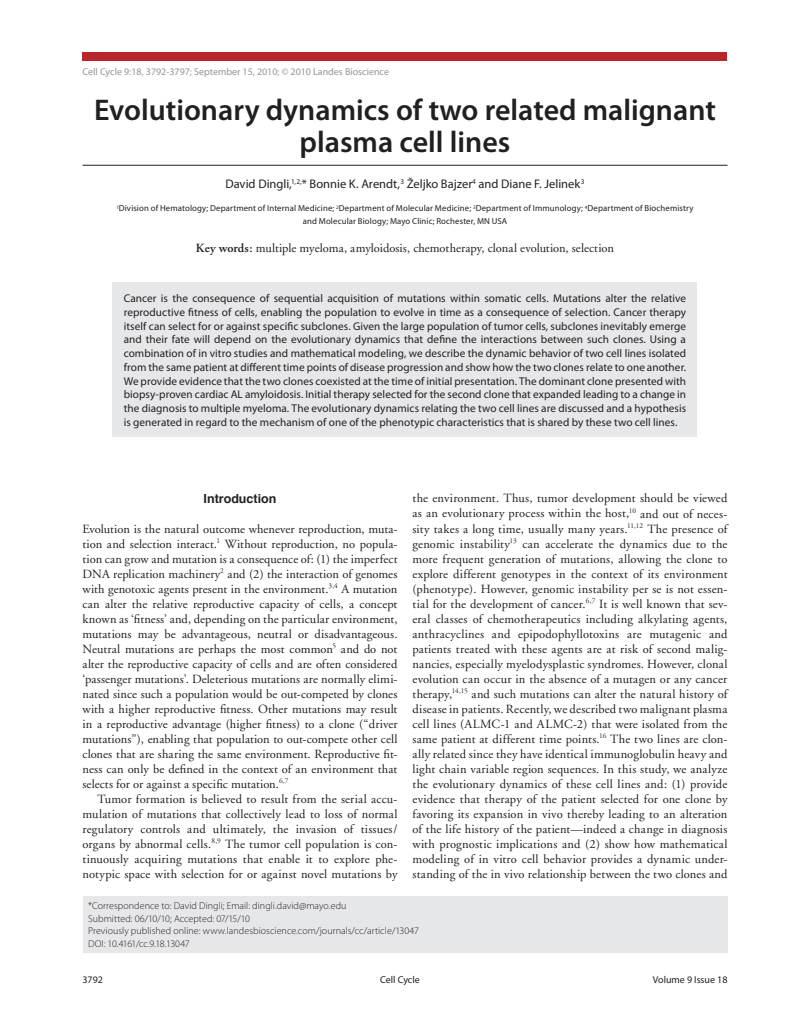
<style>
.page{position:relative;width:810px;height:1035px;background:#fff}
.page>*{position:absolute;margin:0;border:0;box-sizing:border-box;transform-origin:0 0}
.t1{font:600 30px/32.5px "Myriad Pro";color:#231f20;text-align:center}
.t2{font:12.5px/15px "Adobe Garamond";letter-spacing:.005em;color:#231f20;text-align:justify}
.t3{font:12.5px "Myriad Pro";color:#231f20}
.t4{font:700 12.5px "Helvetica";color:#231f20}
.t5{font:11.25px/13.8px "Myriad Pro";color:#231f20;text-align:justify}
.t6{font:300 10px/12.5px "Myriad Pro";color:#231f20}
.t7{font:10px "Myriad Pro";color:#939598}
.t8{font:10px "Myriad Pro";color:#231f20}
.t9{font:8.75px/12.5px "Myriad Pro";letter-spacing:.015em;color:#231f20;text-align:center}
.s1{font-weight:600}
</style>
<div class="page">
<div style="left:82px;top:52px;width:646px;height:9px;background:#b7262b"></div>
<div style="left:83px;top:896px;width:644px;height:56px;background:#e6e7e9"></div>
<div style="left:112px;top:282px;width:586px;height:155px;background:#e6e7e9"></div>
<hr style="left:83px;top:165px;width:644px;height:1px;background:#231f20">
<p class="t7" style="left:82px;top:65px;width:308px">Cell Cycle 9:18, 3792-3797; September 15, 2010; © 2010 Landes Bioscience</p>
<h1 class="t1" style="left:94px;top:93px;width:623px">Evolutionary dynamics of two related malignant plasma cell lines</h1>
<p class="t3" style="left:226px;top:176px;width:360px">David Dingli,<sup>1,2,</sup>* Bonnie K. Arendt,<sup>3</sup> Željko Bajzer<sup>4</sup> and Diane F. Jelinek<sup>3</sup></p>
<p class="t9" style="left:116px;top:202px;width:579px"><sup>1</sup>Division of Hematology; Department of Internal Medicine; <sup>2</sup>Department of Molecular Medicine; <sup>3</sup>Department of Immunology; <sup>4</sup>Department of Biochemistry and Molecular Biology; Mayo Clinic; Rochester, MN USA</p>
<p class="t2" style="left:196px;top:241px;width:420px"><span class="s1">Key words:</span> multiple myeloma, amyloidosis, chemotherapy, clonal evolution, selection</p>
<p class="t5" style="left:124px;top:291px;width:564px">Cancer is the consequence of sequential acquisition of mutations within somatic cells. Mutations alter the relative reproductive fitness of cells, enabling the population to evolve in time as a consequence of selection. Cancer therapy itself can select for or against specific subclones. Given the large population of tumor cells, subclones inevitably emerge and their fate will depend on the evolutionary dynamics that define the interactions between such clones. Using a combination of in vitro studies and mathematical modeling, we describe the dynamic behavior of two cell lines isolated from the same patient at different time points of disease progression and show how the two clones relate to one another.<br>We provide evidence that the two clones coexisted at the time of initial presentation. The dominant clone presented with biopsy-proven cardiac AL amyloidosis. Initial therapy selected for the second clone that expanded leading to a change in the diagnosis to multiple myeloma. The evolutionary dynamics relating the two cell lines are discussed and a hypothesis is generated in regard to the mechanism of one of the phenotypic characteristics that is shared by these two cell lines.</p>
<p class="t4" style="left:204px;top:488px;width:74px">Introduction</p>
<p class="t2" style="left:83px;top:521px;width:317px">Evolution is the natural outcome whenever reproduction, muta&shy;tion and selection interact.<sup>1</sup> Without reproduction, no popula&shy;tion can grow and mutation is a consequence of: (1) the imperfect DNA replication machinery<sup>2</sup> and (2) the interaction of genomes with genotoxic agents present in the environment.<sup>3,4</sup> A mutation can alter the relative reproductive capacity of cells, a concept known as ‘fitness’ and, depending on the particular environment, mutations may be advantageous, neutral or disadvantageous.<br>Neutral mutations are perhaps the most common<sup>5</sup> and do not alter the reproductive capacity of cells and are often considered ‘passenger mutations’. Deleterious mutations are normally elimi&shy;nated since such a population would be out-competed by clones with a higher reproductive fitness. Other mutations may result in a reproductive advantage (higher fitness) to a clone (“driver mutations”), enabling that population to out-compete other cell clones that are sharing the same environment. Reproductive fit&shy;ness can only be defined in the context of an environment that selects for or against a specific mutation.<sup>6,7</sup></p>
<p class="t2" style="left:83px;top:791px;width:317px;text-indent:15px">Tumor formation is believed to result from the serial accu&shy;mulation of mutations that collectively lead to loss of normal regulatory controls and ultimately, the invasion of tissues/ organs by abnormal cells.<sup>8,9</sup> The tumor cell population is con&shy;tinuously acquiring mutations that enable it to explore phe&shy;notypic space with selection for or against novel mutations by</p>
<p class="t2" style="left:412px;top:491px;width:317px">the environment. Thus, tumor development should be viewed as an evolutionary process within the host,<sup>10</sup> and out of neces&shy;sity takes a long time, usually many years.<sup>11,12</sup> The presence of genomic instability<sup>13</sup> can accelerate the dynamics due to the more frequent generation of mutations, allowing the clone to explore different genotypes in the context of its environment (phenotype). However, genomic instability per se is not essen&shy;tial for the development of cancer.<sup>6,7</sup> It is well known that sev&shy;eral classes of chemotherapeutics including alkylating agents, anthracyclines and epipodophyllotoxins are mutagenic and patients treated with these agents are at risk of second malig&shy;nancies, especially myelodysplastic syndromes. However, clonal evolution can occur in the absence of a mutagen or any cancer therapy,<sup>14,15</sup> and such mutations can alter the natural history of disease in patients. Recently, we described two malignant plasma cell lines (ALMC-1 and ALMC-2) that were isolated from the same patient at different time points.<sup>16</sup> The two lines are clon&shy;ally related since they have identical immunoglobulin heavy and light chain variable region sequences. In this study, we analyze the evolutionary dynamics of these cell lines and: (1) provide evidence that therapy of the patient selected for one clone by favoring its expansion in vivo thereby leading to an alteration of the life history of the patient—indeed a change in diagnosis with prognostic implications and (2) show how mathematical modeling of in vitro cell behavior provides a dynamic under&shy;standing of the in vivo relationship between the two clones and</p>
<p class="t6" style="left:88px;top:900px;width:332px">*Correspondence to: David Dingli; Email: dingli.david@mayo.edu<br>Submitted: 06/10/10; Accepted: 07/15/10<br>Previously published online: www.landesbioscience.com/journals/cc/article/13047<br>DOI: 10.4161/cc.9.18.13047</p>
<p class="t8" style="left:82px;top:973px;width:22px">3792</p>
<p class="t8" style="left:380px;top:973px;width:41px">Cell Cycle</p>
<p class="t8" style="left:653px;top:973px;width:76px">Volume 9 Issue 18</p>
</div>
